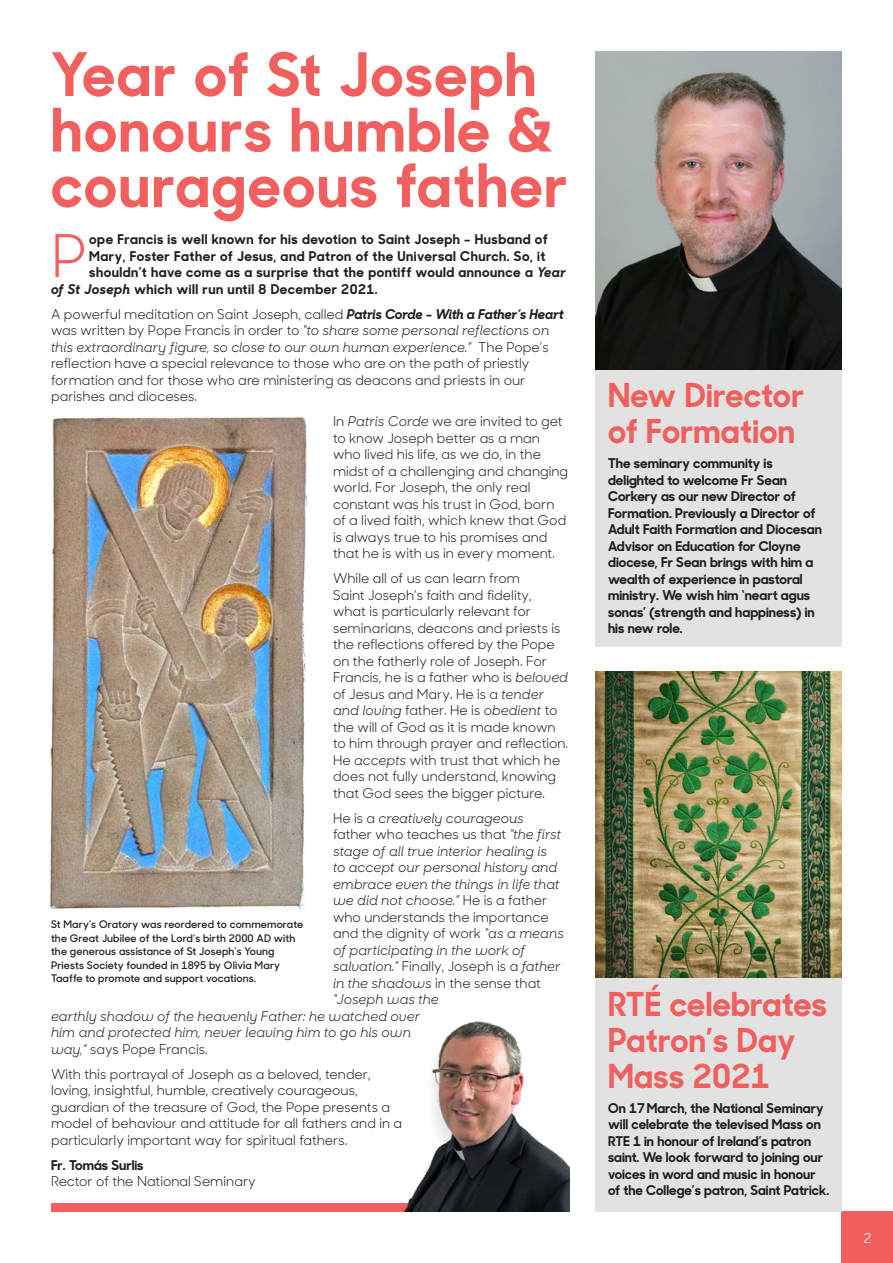
<style>
.page{position:relative;width:893px;height:1263px;background:#fff}
.page>*{position:absolute;margin:0;border:0;box-sizing:border-box;transform-origin:0 0}
.t1{font:700 60px/55.5px "Sharp Sans No 1";letter-spacing:.03em;color:#f1605e}
.t2{font:58.65px "Sharp Sans No 1";color:#f1605e}
.t3{font:700 33px/36px "Sharp Sans No 1";letter-spacing:.01em;color:#f1605e}
.t4{font:13.5px/16.5px "Sharp Sans No 1";color:#231f20}
.t5{font:700 13.5px/16.5px "Sharp Sans No 1";color:#231f20}
.t6{font:italic 13.5px "Sharp Sans No 1";color:#231f20}
.t7{font:700 13.5px "Sharp Sans No 1";letter-spacing:.035em;color:#231f20}
.t8{font:13.5px "Sharp Sans No 1";color:#fff}
.t9{font:600 10.5px/13.5px "Sharp Sans No 1";letter-spacing:.01em;color:#231f20}
.s1{font-style:italic}
.s2{font-weight:700;font-style:italic}
.s3{font-weight:700}
.s4{font-style:normal}
</style>
<div class="page">
<div style="left:842px;top:1212px;width:51px;height:51px;background:#f1605e"></div>
<div style="left:51px;top:1203px;width:519px;height:9px;background:#f1605e"></div>
<div style="left:376px;top:1028px;width:194px;height:184px;background:#fff"></div>
<img style="left:384px;top:1021px;width:186px;height:191px">
<img style="left:49px;top:417px;width:258px;height:492px">
<img style="left:595px;top:51px;width:247px;height:319px">
<img style="left:595px;top:672px;width:247px;height:306px">
<div style="left:595px;top:370px;width:247px;height:276px;background:#e1e2e1"></div>
<div style="left:595px;top:978px;width:247px;height:234px;background:#e1e2e1"></div>
<h1 class="t1" style="left:51px;top:43px;width:518px">Year of St Joseph honours humble &amp; courageous father</h1>
<h2 class="t2" style="left:51px;top:214px;width:38px">P</h2>
<p class="t7" style="left:89px;top:229px;width:460px">ope Francis is well known for his devotion to Saint Joseph – Husband of</p>
<p class="t7" style="left:89px;top:246px;width:458px">Mary, Foster Father of Jesus, and Patron of the Universal Church. So, it</p>
<p class="t7" style="left:89px;top:262px;width:478px">shouldn’t have come as a surprise that the pontiff would announce a <span class="s1">Year</span></p>
<p class="t7" style="left:51px;top:279px;width:328px"><span class="s1">of St Joseph</span> which will run until 8 December 2021.</p>
<p class="t4" style="left:51px;top:305px;width:514px">A powerful meditation on Saint Joseph, called <span class="s2">Patris Corde</span> <span class="s3">-</span> <span class="s2">With a Father’s Heart </span>was written by Pope Francis in order to <span class="s1">“to share some personal reflections on this extraordinary figure, so close to our own human experience.”</span> The Pope’s reflection have a special relevance to those who are on the path of priestly formation and for those who are ministering as deacons and priests in our parishes and dioceses.</p>
<p class="t4" style="left:333px;top:412px;width:237px">In <span class="s1">Patris Corde</span> we are invited to get to know Joseph better as a man who lived his life, as we do, in the midst of a challenging and changing world. For Joseph, the only real constant was his trust in God, born of a lived faith, which knew that God is always true to his promises and that he is with us in every moment.</p>
<p class="t4" style="left:333px;top:569px;width:237px">While all of us can learn from<br>Saint Joseph’s faith and fidelity,<br>what is particularly relevant for seminarians, deacons and priests is the reflections offered by the Pope on the fatherly role of Joseph. For Francis, he is a father who is <span class="s1">beloved </span>of Jesus and Mary. He is a <span class="s1">tender and loving</span> father. He is <span class="s1">obedient</span> to the will of God as it is made known to him through prayer and reflection.<br>He <span class="s1">accepts</span> with trust that which he does not fully understand, knowing that God sees the bigger picture.</p>
<p class="t6" style="left:333px;top:808px;width:192px"><span class="s4">He is a</span> creatively courageous</p>
<p class="t4" style="left:333px;top:825px;width:230px">father who teaches us that <span class="s1">“the first</span></p>
<p class="t6" style="left:333px;top:841px;width:216px">stage of all true interior healing is</p>
<p class="t6" style="left:333px;top:857px;width:226px">to accept our personal history and</p>
<p class="t6" style="left:333px;top:874px;width:228px">embrace even the things in life that</p>
<p class="t6" style="left:333px;top:890px;width:216px">we did not choose.” <span class="s4">He is a father</span></p>
<p class="t4" style="left:333px;top:908px;width:217px">who understands the importance</p>
<p class="t4" style="left:333px;top:924px;width:232px">and the dignity of work <span class="s1">“as a means</span></p>
<p class="t6" style="left:333px;top:940px;width:194px">of participating in the work of</p>
<p class="t6" style="left:333px;top:956px;width:229px">salvation.” <span class="s4">Finally, Joseph is a</span> father</p>
<p class="t4" style="left:333px;top:974px;width:209px"><span class="s1">in the shadows</span> in the sense that</p>
<p class="t6" style="left:333px;top:989px;width:107px">“Joseph was the</p>
<p class="t6" style="left:51px;top:1006px;width:371px">earthly shadow of the heavenly Father: he watched over</p>
<p class="t6" style="left:51px;top:1022px;width:362px">him and protected him, never leaving him to go his own</p>
<p class="t4" style="left:51px;top:1040px;width:158px"><span class="s1">way,”</span> says Pope Francis.</p>
<p class="t4" style="left:51px;top:1065px;width:353px">With this portrayal of Joseph as a beloved, tender, loving, insightful, humble, creatively courageous, guardian of the treasure of God, the Pope presents a model of behaviour and attitude for all fathers and in a particularly important way for spiritual fathers.</p>
<p class="t5" style="left:51px;top:1155px;width:94px">Fr. Tomás Surlis</p>
<p class="t4" style="left:51px;top:1172px;width:206px">Rector of the National Seminary</p>
<p class="t9" style="left:51px;top:917px;width:254px">St Mary’s Oratory was reordered to commemorate the Great Jubilee of the Lord’s birth 2000 AD with the generous assistance of St Joseph’s Young Priests Society founded in 1895 by Olivia Mary Taaffe to promote and support vocations.</p>
<h3 class="t3" style="left:608px;top:376px;width:197px">New Director of Formation</h3>
<p class="t5" style="left:608px;top:455px;width:215px">The seminary community is delighted to welcome Fr Sean<br>Corkery as our new Director of<br>Formation. Previously a Director of<br>Adult Faith Formation and Diocesan<br>Advisor on Education for Cloyne diocese, Fr Sean brings with him a wealth of experience in pastoral ministry. We wish him ‘neart agus sonas’ (strength and happiness) in his new role.</p>
<h3 class="t3" style="left:608px;top:984px;width:220px">RTÉ celebrates<br>Patron’s Day<br>Mass 2021</h3>
<p class="t5" style="left:608px;top:1099px;width:223px">On 17March, the National Seminary will celebrate the televised Mass on RTE 1 in honour of Ireland’s patron saint. We look forward to joining our voices in word and music in honour of the College’s patron, Saint Patrick.</p>
<p class="t8" style="left:863px;top:1228px;width:9px">2</p>
</div>
